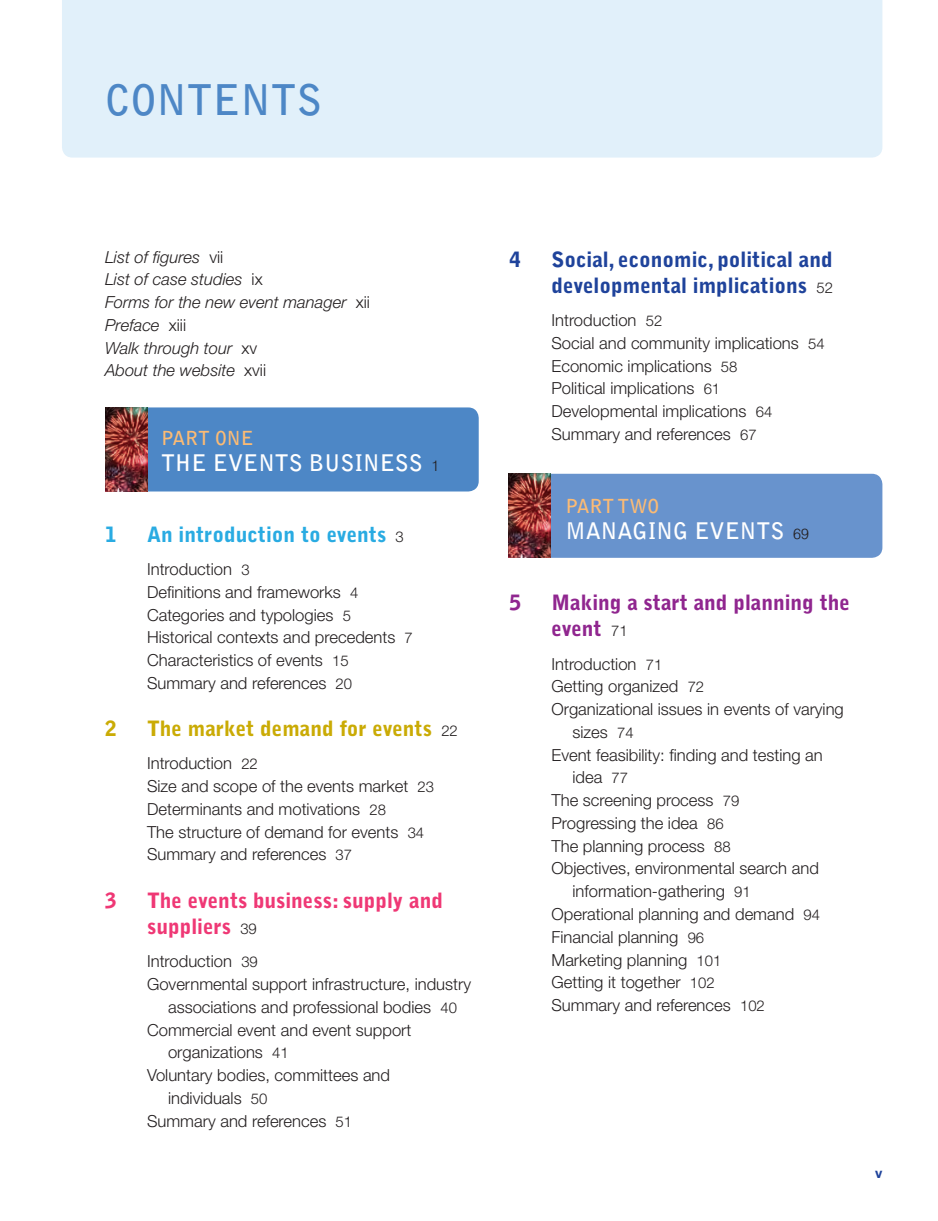
<style>
.page{position:relative;width:938px;height:1221px;background:#fff}
.page>*{position:absolute;margin:0;border:0;box-sizing:border-box;transform-origin:0 0}
.t1{font:700 42px "Bell Gothic Std";color:#4d87c6}
.t2{font:700 22.75px "Bell Gothic Std";color:#fff}
.t3{font:900 21px/26.2px "Bell Gothic Std";color:#1f439b}
.t4{font:900 21px/26.2px "Bell Gothic Std";color:#ef3875}
.t5{font:900 21px/26.2px "Bell Gothic Std";color:#90268f}
.t6{font:900 21px "Bell Gothic Std";color:#caab05}
.t7{font:900 21px "Bell Gothic Std";color:#29abe2}
.t8{font:700 19.25px "Bell Gothic Std";color:#fcbb74}
.t9{font:300 16.62px/22.8px "Helvetica Neue LT Std";color:#231f20}
.t10{font:italic 300 16.62px/22.8px "Helvetica Neue LT Std";color:#231f20}
.t11{font:700 14px "Helvetica Neue LT Std";color:#1f439b}
.s1{font-style:normal}
.s2{font-family:"Swiss 721 BT";font-weight:300;font-size:14.88px;color:#231f20}
.s3{font-family:"Helvetica Neue LT Std";font-weight:300;font-size:14.88px;color:#231f20}
.s4{font-size:14.88px}
</style>
<div class="page">
<div style="left:105px;top:407px;width:373px;height:84px;background:#4d87c6;border-radius:10px"></div>
<img style="left:105px;top:407px;width:42px;height:84px">
<div style="left:62px;top:0;width:820px;height:158px;background:#e1f0fa"></div>
<div style="left:508px;top:474px;width:374px;height:84px;background:#6893cd;border-radius:10px"></div>
<img style="left:508px;top:474px;width:42px;height:84px">
<h1 class="t1" style="left:105px;top:84px;width:218px">CONTENTS</h1>
<p class="t10" style="left:105px;top:247px;width:266px">List of figures <span class="s1">vii<br></span>List of case studies <span class="s1">ix<br></span>Forms for the new event manager <span class="s1">xii<br></span>Preface <span class="s1">xiii<br></span>Walk through tour <span class="s1">xv<br></span>About the website <span class="s1">xvii</span></p>
<p class="t8" style="left:161px;top:430px;width:94px">PART ONE</p>
<h2 class="t2" style="left:161px;top:454px;width:280px">THE EVENTS BUSINESS <span class="s2">1</span></h2>
<p class="t7" style="left:105px;top:526px;width:13px">1</p>
<p class="t7" style="left:147px;top:526px;width:258px">An introduction to events <span class="s3">3</span></p>
<p class="t9" style="left:147px;top:559px;width:267px">Introduction <span class="s4">3<br></span>Definitions and frameworks <span class="s4">4<br></span>Categories and typologies <span class="s4">5<br></span>Historical contexts and precedents <span class="s4">7<br></span>Characteristics of events <span class="s4">15<br></span>Summary and references <span class="s4">20</span></p>
<p class="t6" style="left:105px;top:720px;width:13px">2</p>
<p class="t6" style="left:147px;top:720px;width:312px">The market demand for events <span class="s3">22</span></p>
<p class="t9" style="left:147px;top:753px;width:288px">Introduction <span class="s4">22<br></span>Size and scope of the events market <span class="s4">23<br></span>Determinants and motivations <span class="s4">28<br></span>The structure of demand for events <span class="s4">34<br></span>Summary and references <span class="s4">37</span></p>
<p class="t4" style="left:105px;top:888px;width:13px">3</p>
<p class="t4" style="left:147px;top:888px;width:297px">The events business: supply and suppliers <span class="s3">39</span></p>
<p class="t9" style="left:147px;top:951px;width:112px">Introduction <span class="s4">39</span></p>
<p class="t9" style="left:147px;top:974px;width:325px">Governmental support infrastructure, industry</p>
<p class="t9" style="left:168px;top:997px;width:290px">associations and professional bodies <span class="s4">40</span></p>
<p class="t9" style="left:147px;top:1019px;width:266px">Commercial event and event support</p>
<p class="t9" style="left:168px;top:1042px;width:122px">organizations <span class="s4">41</span></p>
<p class="t9" style="left:147px;top:1065px;width:244px">Voluntary bodies, committees and</p>
<p class="t9" style="left:168px;top:1088px;width:101px">individuals <span class="s4">50</span></p>
<p class="t9" style="left:147px;top:1110px;width:207px">Summary and references <span class="s4">51</span></p>
<p class="t3" style="left:509px;top:247px;width:13px">4</p>
<p class="t3" style="left:551px;top:247px;width:283px">Social, economic, political and developmental implications <span class="s3">52</span></p>
<p class="t9" style="left:551px;top:310px;width:275px">Introduction <span class="s4">52<br></span>Social and community implications <span class="s4">54<br></span>Economic implications <span class="s4">58<br></span>Political implications <span class="s4">61<br></span>Developmental implications <span class="s4">64<br></span>Summary and references <span class="s4">67</span></p>
<p class="t8" style="left:565px;top:498px;width:95px">PART TWO</p>
<h2 class="t2" style="left:565px;top:522px;width:245px">MANAGING EVENTS <span class="s2">69</span></h2>
<p class="t5" style="left:509px;top:590px;width:13px">5</p>
<p class="t5" style="left:551px;top:590px;width:300px">Making a start and planning the event <span class="s3">71</span></p>
<p class="t9" style="left:551px;top:654px;width:112px">Introduction <span class="s4">71</span></p>
<p class="t9" style="left:551px;top:676px;width:154px">Getting organized <span class="s4">72</span></p>
<p class="t9" style="left:551px;top:699px;width:294px">Organizational issues in events of varying</p>
<p class="t9" style="left:572px;top:722px;width:63px">sizes <span class="s4">74</span></p>
<p class="t9" style="left:551px;top:745px;width:273px">Event feasibility: finding and testing an</p>
<p class="t9" style="left:572px;top:767px;width:57px">idea <span class="s4">77</span></p>
<p class="t9" style="left:551px;top:790px;width:189px">The screening process <span class="s4">79</span></p>
<p class="t9" style="left:551px;top:813px;width:174px">Progressing the idea <span class="s4">86</span></p>
<p class="t9" style="left:551px;top:836px;width:181px">The planning process <span class="s4">88</span></p>
<p class="t9" style="left:551px;top:858px;width:269px">Objectives, environmental search and</p>
<p class="t9" style="left:572px;top:881px;width:180px">information-gathering <span class="s4">91</span></p>
<p class="t9" style="left:551px;top:904px;width:270px">Operational planning and demand <span class="s4">94</span></p>
<p class="t9" style="left:551px;top:927px;width:154px">Financial planning <span class="s4">96</span></p>
<p class="t9" style="left:551px;top:949px;width:171px">Marketing planning <span class="s4">101</span></p>
<p class="t9" style="left:551px;top:972px;width:165px">Getting it together <span class="s4">102</span></p>
<p class="t9" style="left:551px;top:995px;width:215px">Summary and references <span class="s4">102</span></p>
<p class="t11" style="left:875px;top:1168px;width:9px">v</p>
</div>
